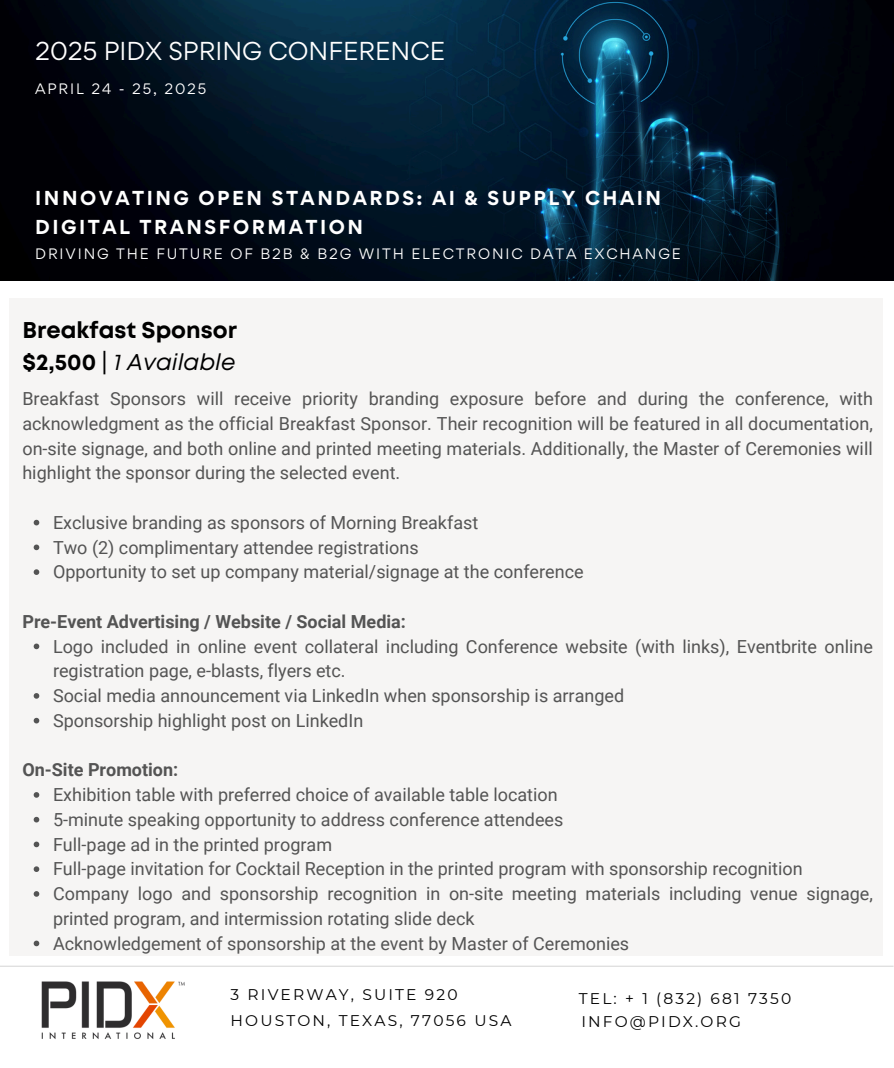
<style>
.page{position:relative;width:894px;height:1068px;background:#fff}
.page>*{position:absolute;margin:0;border:0;box-sizing:border-box;transform-origin:0 0}
.t1{font:23.1px "Gordita";color:#fff}
.t2{font:700 22.8px/31.5px "Mont";color:#000}
.t3{font:18px/24.8px "Roboto";color:#545454}
.t4{font:700 18px/29.2px "Gordita";letter-spacing:.14em;color:#fff}
.t5{font:700 18px "Roboto";color:#545454}
.t6{font:15.45px/25.8px "Montserrat";letter-spacing:.14em;color:#000}
.t7{font:13.5px "Gordita";letter-spacing:.14em;color:#fff}
.s1{font-weight:400}
.s2{font-weight:400;font-style:italic}
</style>
<div class="page">
<div style="left:10px;top:299px;width:873px;height:657px;background:#f6f5f4"></div>
<svg style="left:34px;top:520px;width:5px;height:5px"></svg>
<svg style="left:34px;top:544px;width:5px;height:6px"></svg>
<svg style="left:34px;top:569px;width:5px;height:6px"></svg>
<svg style="left:34px;top:643px;width:5px;height:6px"></svg>
<svg style="left:34px;top:693px;width:5px;height:6px"></svg>
<svg style="left:34px;top:718px;width:5px;height:5px"></svg>
<svg style="left:34px;top:792px;width:5px;height:6px"></svg>
<svg style="left:34px;top:817px;width:5px;height:5px"></svg>
<svg style="left:34px;top:841px;width:5px;height:6px"></svg>
<svg style="left:34px;top:866px;width:5px;height:6px"></svg>
<svg style="left:34px;top:891px;width:5px;height:6px"></svg>
<svg style="left:34px;top:940px;width:5px;height:6px"></svg>
<img style="left:41px;top:981px;width:144px;height:58px">
<hr style="left:0;top:965px;width:893px;height:2px;background:#d9d9d9">
<img style="left:0;top:0;width:893px;height:280px">
<p class="t1" style="left:35px;top:35px;width:411px">2025 PIDX SPRING CONFERENCE</p>
<p class="t7" style="left:35px;top:79px;width:172px">APRIL 24 - 25, 2025</p>
<p class="t4" style="left:35px;top:183px;width:627px">INNOVATING OPEN STANDARDS: AI &amp; SUPPLY CHAIN<br>DIGITAL TRANSFORMATION</p>
<p class="t7" style="left:35px;top:245px;width:646px">DRIVING THE FUTURE OF B2B &amp; B2G WITH ELECTRONIC DATA EXCHANGE</p>
<p class="t2" style="left:22px;top:316px;width:216px">Breakfast Sponsor $2,500 <span class="s1">|</span> <span class="s2">1 Available</span></p>
<p class="t3" style="left:22px;top:386px;width:851px;text-align:justify">Breakfast Sponsors will receive priority branding exposure before and during the conference, with acknowledgment as the official Breakfast Sponsor. Their recognition will be featured in all documentation, on-site signage, and both online and printed meeting materials. Additionally, the Master of Ceremonies will highlight the sponsor during the selected event.</p>
<h1 class="t3" style="left:53px;top:510px;width:426px">Exclusive branding as sponsors of Morning Breakfast</h1>
<p class="t3" style="left:53px;top:535px;width:367px">Two (2) complimentary attendee registrations</p>
<h3 class="t3" style="left:53px;top:560px;width:532px">Opportunity to set up company material/signage at the conference</h3>
<p class="t5" style="left:22px;top:611px;width:385px">Pre-Event Advertising / Website / Social Media:</p>
<h2 class="t3" style="left:53px;top:634px;width:821px">Logo included in online event collateral including Conference website (with links), Eventbrite online registration page, e-blasts, flyers etc.</h2>
<h5 class="t3" style="left:53px;top:683px;width:572px">Social media announcement via LinkedIn when sponsorship is arranged</h5>
<p class="t3" style="left:53px;top:708px;width:311px">Sponsorship highlight post on LinkedIn</p>
<p class="t5" style="left:22px;top:760px;width:157px">On-Site Promotion:</p>
<p class="t3" style="left:53px;top:782px;width:506px">Exhibition table with preferred choice of available table location</p>
<h4 class="t3" style="left:53px;top:807px;width:511px">5-minute speaking opportunity to address conference attendees</h4>
<p class="t3" style="left:53px;top:832px;width:280px">Full-page ad in the printed program</p>
<p class="t3" style="left:53px;top:857px;width:750px">Full-page invitation for Cocktail Reception in the printed program with sponsorship recognition</p>
<p class="t3" style="left:53px;top:881px;width:821px">Company logo and sponsorship recognition in on-site meeting materials including venue signage, printed program, and intermission rotating slide deck</p>
<h4 class="t3" style="left:53px;top:931px;width:577px">Acknowledgement of sponsorship at the event by Master of Ceremonies</h4>
<p class="t6" style="left:230px;top:982px;width:282px">3 RIVERWAY, SUITE 920<br>HOUSTON, TEXAS, 77056 USA</p>
<p class="t6" style="left:578px;top:986px;width:214px">TEL: + 1 (832) 681 7350</p>
<p class="t6" style="left:581px;top:1008px;width:161px">INFO@PIDX.ORG</p>
</div>
